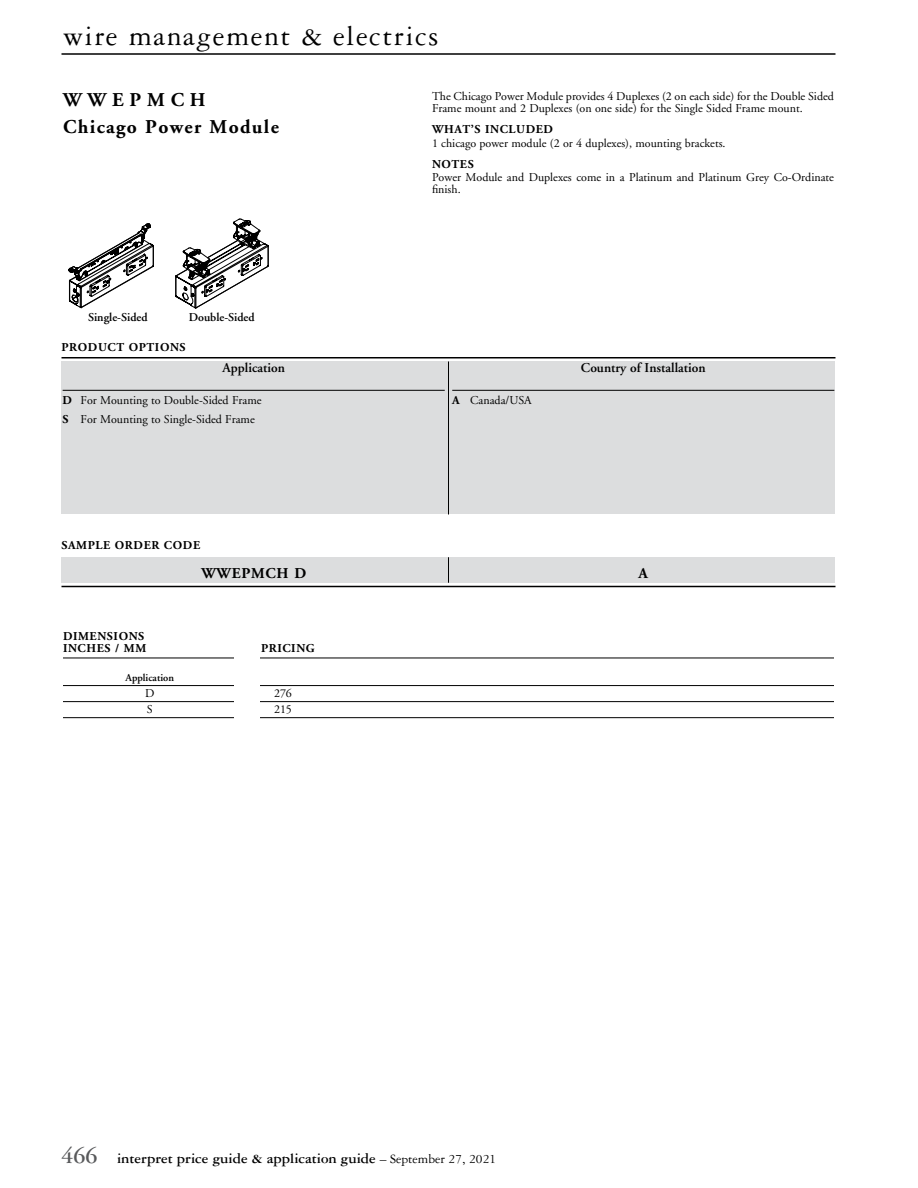
<style>
.page{position:relative;width:918px;height:1188px;background:#fff}
.page>*{position:absolute;margin:0;border:0;box-sizing:border-box;transform-origin:0 0}
.t1{font:30px "Garamond Three";letter-spacing:.05em;color:#000}
.t2{font:700 19.5px/27px "Adobe Garamond";letter-spacing:.07em;color:#000}
.t3{font:700 15px "Garamond Three";color:#000}
.t4{font:700 15px "Adobe Garamond";letter-spacing:.05em;color:#000}
.t5{font:600 13.5px "Adobe Garamond";color:#000}
.t6{font:12px/12px "Adobe Garamond";color:#000}
.t7{font:700 12px/12px "Adobe Garamond";letter-spacing:.05em;color:#000}
.t8{font:600 12px "Adobe Garamond";color:#000}
.t9{font:600 10.5px "Adobe Garamond";color:#000}
.s1{font-weight:700}
.s2{font-size:24px;color:#58595b}
.s3{font-weight:400;font-size:13.5px}
</style>
<div class="page">
<hr style="left:62px;top:53px;width:774px;height:2px;background:#000">
<div style="left:62px;top:362px;width:774px;height:152px;background:#dcddde"></div>
<hr style="left:63px;top:390px;width:382px;height:1px;background:#000">
<hr style="left:452px;top:390px;width:382px;height:1px;background:#000">
<hr style="left:62px;top:357px;width:774px;height:1px;background:#000">
<hr style="left:448px;top:362px;width:1px;height:153px;background:#000">
<hr style="left:62px;top:586px;width:774px;height:1px;background:#000">
<div style="left:62px;top:557px;width:774px;height:26px;background:#dcddde"></div>
<svg style="left:448px;top:557px;width:1px;height:26px"></svg>
<hr style="left:63px;top:658px;width:771px;height:1px;background:#000">
<hr style="left:63px;top:685px;width:771px;height:1px;background:#000">
<hr style="left:63px;top:701px;width:771px;height:1px;background:#000">
<hr style="left:63px;top:717px;width:771px;height:1px;background:#000">
<div style="left:235px;top:630px;width:25px;height:504px;background:#fff"></div>
<svg style="left:69px;top:219px;width:200px;height:89px"></svg>
<h1 class="t1" style="left:63px;top:20px;width:377px">wire management &amp; electrics</h1>
<h2 class="t2" style="left:63px;top:86px;width:217px">WWEPMCH<br>Chicago Power Module</h2>
<p class="t8" style="left:88px;top:311px;width:61px">Single-Sided</p>
<p class="t8" style="left:189px;top:311px;width:67px">Double-Sided</p>
<p class="t7" style="left:62px;top:341px;width:126px">PRODUCT OPTIONS</p>
<p class="t5" style="left:223px;top:361px;width:64px">Application</p>
<p class="t6" style="left:63px;top:391px;width:200px;line-height:19.5px"><span class="s1">D</span> For Mounting to Double-Sided Frame<br><span class="s1">S</span> For Mounting to Single-Sided Frame</p>
<p class="t7" style="left:62px;top:539px;width:140px">SAMPLE ORDER CODE</p>
<p class="t6" style="left:432px;top:91px;width:404px">The Chicago Power Module provides 4 Duplexes (2 on each side) for the Double Sided<br>Frame mount and 2 Duplexes (on one side) for the Single Sided Frame mount.</p>
<p class="t7" style="left:432px;top:124px;width:123px">WHAT’S INCLUDED</p>
<p class="t6" style="left:432px;top:137px;width:293px">1 chicago power module (2 or 4 duplexes), mounting brackets.</p>
<p class="t7" style="left:432px;top:158px;width:43px">NOTES</p>
<p class="t6" style="left:432px;top:172px;width:404px">Power Module and Duplexes come in a Platinum and Platinum Grey Co-Ordinate finish.</p>
<p class="t6" style="left:452px;top:395px;width:81px"><span class="s1">A</span> Canada/USA</p>
<p class="t5" style="left:581px;top:361px;width:126px">Country of Installation</p>
<p class="t7" style="left:63px;top:631px;width:85px">DIMENSIONS<br>INCHES / MM</p>
<p class="t4" style="left:201px;top:565px;width:106px">WWEPMCH D</p>
<p class="t4" style="left:638px;top:565px;width:11px">A</p>
<p class="t7" style="left:261px;top:643px;width:55px">PRICING</p>
<p class="t9" style="left:126px;top:672px;width:50px">Application</p>
<p class="t6" style="left:145px;top:688px;width:11px">D</p>
<p class="t6" style="left:274px;top:688px;width:19px">276</p>
<p class="t6" style="left:147px;top:704px;width:7px">S</p>
<p class="t6" style="left:274px;top:704px;width:19px">215</p>
<p class="t3" style="left:62px;top:1150px;width:436px"><span class="s2">466</span> interpret price guide &amp; application guide <span class="s3">– September 27, 2021</span></p>
</div>
